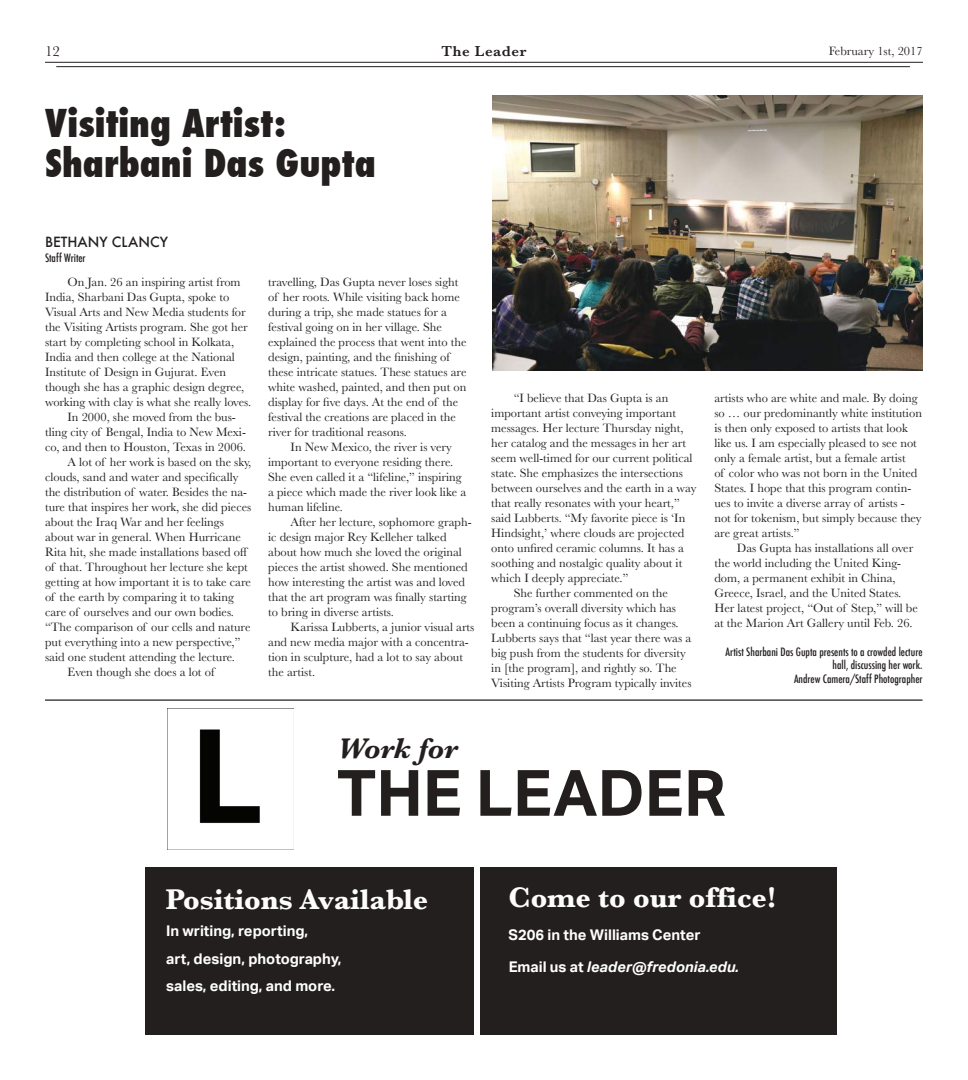
<style>
.page{position:relative;width:968px;height:1080px;background:#fff}
.page>*{position:absolute;margin:0;border:0;box-sizing:border-box;transform-origin:0 0}
.t1{font:700 63.88px "Aktiv Grotesk";color:#241f1f}
.t2{font:800 condensed 37.5px/40px "Futura";color:#241f1f}
.t3{font:700 29.5px "Baskerville";color:#fefdfe}
.t4{font:italic 700 29.5px "Baskerville";letter-spacing:-.01em;color:#241f1f}
.t5{font:600 15px "Baskerville";letter-spacing:.04em;color:#241f1f}
.t6{font:15px "Baskerville";color:#241f1f}
.t7{font:700 14.75px/27.5px "Aktiv Grotesk";color:#fff}
.t8{font:500 13.75px "Futura";color:#241f1f}
.t9{font:12.5px/15px "Baskerville";color:#241f1f}
.t10{font:500 condensed 11.25px/13.8px "Futura";color:#241f1f;text-align:right}
.s1{font-style:italic}
</style>
<div class="page">
<hr style="left:45px;top:62px;width:877px;height:1px;background:#241f1f">
<hr style="left:56px;top:66px;width:853px;height:1px;background:#241f1f">
<img style="left:492px;top:95px;width:430px;height:275px">
<hr style="left:45px;top:699px;width:877px;height:2px;background:#241f1f">
<img style="left:167px;top:709px;width:126px;height:141px">
<div style="left:146px;top:867px;width:690px;height:168px;background:#241f1f"></div>
<div style="left:474px;top:841px;width:6px;height:194px;background:#fff"></div>
<p class="t6" style="left:45px;top:42px;width:16px">12</p>
<p class="t5" style="left:441px;top:41px;width:86px">The Leader</p>
<p class="t9" style="left:829px;top:44px;width:95px">February 1st, 2017</p>
<h2 class="t2" style="left:45px;top:103px;width:332px">Visiting Artist:<br>Sharbani Das Gupta</h2>
<p class="t8" style="left:45px;top:233px;width:124px">BETHANY CLANCY</p>
<p class="t10" style="left:45px;top:251px;width:42px">Staff Writer</p>
<p class="t9" style="left:68px;top:274px;width:175px">On Jan. 26 an inspiring artist from</p>
<p class="t9" style="left:45px;top:289px;width:186px">India, Sharbani Das Gupta, spoke to</p>
<p class="t9" style="left:45px;top:304px;width:202px">Visual Arts and New Media students for</p>
<p class="t9" style="left:45px;top:319px;width:204px">the Visiting Artists program. She got her</p>
<p class="t9" style="left:45px;top:334px;width:191px">start by completing school in Kolkata,</p>
<p class="t9" style="left:45px;top:349px;width:191px">India and then college at the National</p>
<p class="t9" style="left:45px;top:364px;width:183px">Institute of Design in Gujurat. Even</p>
<p class="t9" style="left:45px;top:379px;width:201px">though she has a graphic design degree,</p>
<p class="t9" style="left:45px;top:394px;width:208px">working with clay is what she really loves.</p>
<p class="t9" style="left:68px;top:409px;width:170px">In 2000, she moved from the bus-</p>
<p class="t9" style="left:45px;top:424px;width:202px">tling city of Bengal, India to New Mexi-</p>
<p class="t9" style="left:45px;top:439px;width:202px">co, and then to Houston, Texas in 2006.</p>
<p class="t9" style="left:68px;top:454px;width:185px">A lot of her work is based on the sky,</p>
<p class="t9" style="left:45px;top:469px;width:195px">clouds, sand and water and specifically</p>
<p class="t9" style="left:45px;top:484px;width:204px">the distribution of water. Besides the na-</p>
<p class="t9" style="left:45px;top:499px;width:208px">ture that inspires her work, she did pieces</p>
<p class="t9" style="left:45px;top:514px;width:180px">about the Iraq War and her feelings</p>
<p class="t9" style="left:45px;top:529px;width:197px">about war in general. When Hurricane</p>
<p class="t9" style="left:45px;top:544px;width:205px">Rita hit, she made installations based off</p>
<p class="t9" style="left:45px;top:559px;width:204px">of that. Throughout her lecture she kept</p>
<p class="t9" style="left:45px;top:574px;width:207px">getting at how important it is to take care</p>
<p class="t9" style="left:45px;top:589px;width:190px">of the earth by comparing it to taking</p>
<p class="t9" style="left:45px;top:604px;width:190px">care of ourselves and our own bodies.</p>
<p class="t9" style="left:45px;top:619px;width:207px">“The comparison of our cells and nature</p>
<p class="t9" style="left:45px;top:634px;width:197px">put everything into a new perspective,”</p>
<p class="t9" style="left:45px;top:649px;width:191px">said one student attending the lecture.</p>
<p class="t9" style="left:68px;top:664px;width:148px">Even though she does a lot of</p>
<p class="t9" style="left:268px;top:274px;width:200px">travelling, Das Gupta never loses sight of her roots. While visiting back home during a trip, she made statues for a festival going on in her village. She explained the process that went into the design, painting, and the finishing of these intricate statues. These statues are white washed, painted, and then put on display for five days. At the end of the festival the creations are placed in the river for traditional reasons.</p>
<p class="t9" style="left:268px;top:439px;width:199px;text-indent:22px">In New Mexico, the river is very important to everyone residing there.<br>She even called it a “lifeline,” inspiring a piece which made the river look like a human lifeline.</p>
<p class="t9" style="left:268px;top:514px;width:205px;text-indent:22px">After her lecture, sophomore graph&shy;ic design major Rey Kelleher talked about how much she loved the original pieces the artist showed. She mentioned how interesting the artist was and loved that the art program was finally starting to bring in diverse artists.</p>
<p class="t9" style="left:268px;top:619px;width:208px;text-indent:22px">Karissa Lubberts, a junior visual arts and new media major with a concentra&shy;tion in sculpture, had a lot to say about the artist.</p>
<p class="t9" style="left:514px;top:390px;width:156px">“I believe that Das Gupta is an</p>
<p class="t9" style="left:491px;top:405px;width:186px">important artist conveying important</p>
<p class="t9" style="left:491px;top:420px;width:194px">messages. Her lecture Thursday night,</p>
<p class="t9" style="left:491px;top:435px;width:196px">her catalog and the messages in her art</p>
<p class="t9" style="left:491px;top:450px;width:203px">seem well-timed for our current political</p>
<p class="t9" style="left:491px;top:465px;width:193px">state. She emphasizes the intersections</p>
<p class="t9" style="left:491px;top:480px;width:207px">between ourselves and the earth in a way</p>
<p class="t9" style="left:491px;top:495px;width:190px">that really resonates with your heart,”</p>
<p class="t9" style="left:491px;top:510px;width:196px">said Lubberts. “My favorite piece is ‘In</p>
<p class="t9" style="left:491px;top:525px;width:195px">Hindsight,’ where clouds are projected</p>
<p class="t9" style="left:491px;top:540px;width:194px">onto unfired ceramic columns. It has a</p>
<p class="t9" style="left:491px;top:555px;width:193px">soothing and nostalgic quality about it</p>
<p class="t9" style="left:491px;top:570px;width:139px">which I deeply appreciate.”</p>
<p class="t9" style="left:514px;top:585px;width:156px">She further commented on the</p>
<p class="t9" style="left:491px;top:600px;width:186px">program’s overall diversity which has</p>
<p class="t9" style="left:491px;top:615px;width:189px">been a continuing focus as it changes.</p>
<p class="t9" style="left:491px;top:630px;width:201px">Lubberts says that “last year there was a</p>
<p class="t9" style="left:491px;top:645px;width:196px">big push from the students for diversity</p>
<p class="t9" style="left:491px;top:660px;width:187px">in [the program], and rightly so. The</p>
<p class="t9" style="left:491px;top:675px;width:202px">Visiting Artists Program typically invites</p>
<p class="t9" style="left:714px;top:390px;width:209px">artists who are white and male. By doing so … our predominantly white institution is then only exposed to artists that look like us. I am especially pleased to see not only a female artist, but a female artist<br>of color who was not born in the United States. I hope that this program contin&shy;ues to invite a diverse array of artists - not for tokenism, but simply because they are great artists.”</p>
<p class="t9" style="left:714px;top:540px;width:205px;text-indent:22px">Das Gupta has installations all over the world including the United King&shy;dom, a permanent exhibit in China, Greece, Israel, and the United States.<br>Her latest project, “Out of Step,” will be at the Marion Art Gallery until Feb. 26.</p>
<p class="t10" style="left:725px;top:645px;width:198px">Artist Sharbani Das Gupta presents to a crowded lecture hall, discussing her work.<br>Andrew Camera/Staff Photographer</p>
<h3 class="t4" style="left:338px;top:728px;width:121px">Work for</h3>
<h1 class="t1" style="left:337px;top:756px;width:390px">THE LEADER</h1>
<h3 class="t3" style="left:166px;top:878px;width:264px">Positions Available</h3>
<p class="t7" style="left:166px;top:917px;width:177px">In writing, reporting,<br>art, design, photography, sales, editing, and more.</p>
<h3 class="t3" style="left:508px;top:877px;width:270px">Come to our office!</h3>
<p class="t7" style="left:508px;top:918px;width:232px;line-height:32.5px">S206 in the Williams Center<br>Email us at <span class="s1">leader@fredonia.edu.</span></p>
</div>
